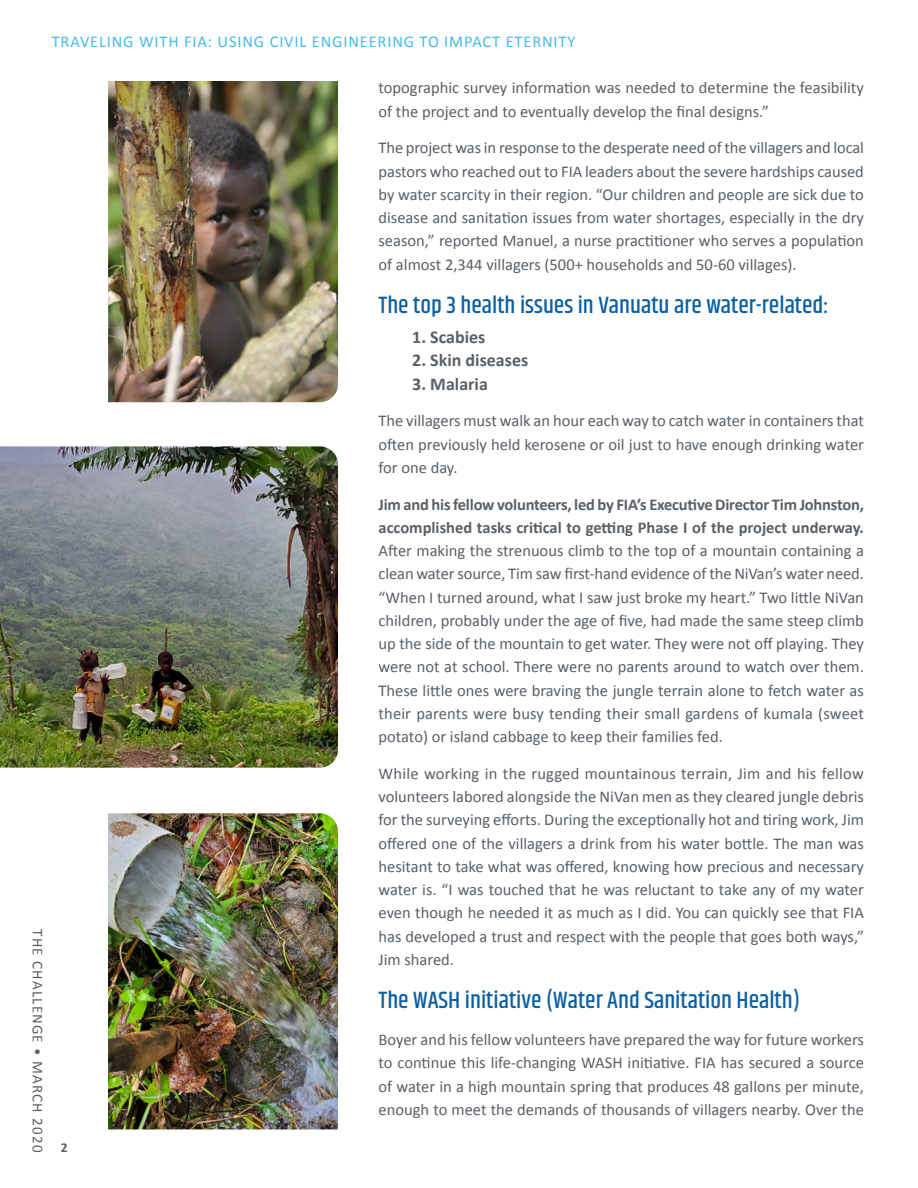
<style>
.page{position:relative;width:918px;height:1188px;background:#fff}
.page>*{position:absolute;margin:0;border:0;box-sizing:border-box;transform-origin:0 0}
.t1{font:500 24px "Khand";color:#0b5fa1}
.t2{font:700 18px "Calibri";color:#596066}
.t3{font:16.5px/23.2px "Calibri";color:#596066;text-align:justify}
.t4{font:700 16.5px/23.2px "Calibri";letter-spacing:-.015em;color:#596066}
.t5{font:16.5px "Calibri";letter-spacing:.05em;color:#47bbe9}
.t6{font:15px "Calibri";letter-spacing:.075em;color:#596066}
.t7{font:700 13.5px "Calibri";color:#596066}
</style>
<div class="page">
<img style="left:108px;top:81px;width:230px;height:321px">
<img style="left:0;top:446px;width:338px;height:322px">
<img style="left:108px;top:813px;width:230px;height:316px">
<p class="t6" style="left:47px;top:929px;width:224px;rotate:90deg">THE CHALLENGE • MARCH 2020</p>
<p class="t5" style="left:52px;top:31px;width:525px">TRAVELING WITH FIA: USING CIVIL ENGINEERING TO IMPACT ETERNITY</p>
<p class="t3" style="left:379px;top:75px;width:487px">topographic survey information was needed to determine the feasibility of the project and to eventually develop the final designs.”</p>
<p class="t3" style="left:379px;top:135px;width:487px">The project was in response to the desperate need of the villagers and local pastors who reached out to FIA leaders about the severe hardships caused by water scarcity in their region. “Our children and people are sick due to disease and sanitation issues from water shortages, especially in the dry season,” reported Manuel, a nurse practitioner who serves a population of almost 2,344 villagers (500+ households and 50-60 villages).</p>
<h1 class="t1" style="left:379px;top:290px;width:452px">The top 3 health issues in Vanuatu are water-related:</h1>
<p class="t2" style="left:412px;top:326px;width:75px">1. Scabies</p>
<p class="t2" style="left:412px;top:349px;width:117px">2. Skin diseases</p>
<p class="t2" style="left:412px;top:373px;width:77px">3. Malaria</p>
<p class="t3" style="left:379px;top:408px;width:487px">The villagers must walk an hour each way to catch water in containers that often previously held kerosene or oil just to have enough drinking water for one day.</p>
<p class="t4" style="left:379px;top:492px;width:487px">Jim and his fellow volunteers, led by FIA’s Executive Director Tim Johnston, accomplished tasks critical to getting Phase I of the project underway.</p>
<p class="t3" style="left:379px;top:538px;width:487px">After making the strenuous climb to the top of a mountain containing a clean water source, Tim saw first-hand evidence of the NiVan’s water need. “When I turned around, what I saw just broke my heart.” Two little NiVan children, probably under the age of five, had made the same steep climb up the side of the mountain to get water. They were not off playing. They were not at school. There were no parents around to watch over them.<br>These little ones were braving the jungle terrain alone to fetch water as their parents were busy tending their small gardens of kumala (sweet potato) or island cabbage to keep their families fed.</p>
<p class="t3" style="left:379px;top:761px;width:487px">While working in the rugged mountainous terrain, Jim and his fellow volunteers labored alongside the NiVan men as they cleared jungle debris for the surveying efforts. During the exceptionally hot and tiring work, Jim offered one of the villagers a drink from his water bottle. The man was hesitant to take what was offered, knowing how precious and necessary water is. “I was touched that he was reluctant to take any of my water even though he needed it as much as I did. You can quickly see that FIA has developed a trust and respect with the people that goes both ways,” Jim shared.</p>
<h1 class="t1" style="left:379px;top:985px;width:423px">The WASH initiative (Water And Sanitation Health)</h1>
<p class="t3" style="left:379px;top:1027px;width:487px">Boyer and his fellow volunteers have prepared the way for future workers to continue this life-changing WASH initiative. FIA has secured a source of water in a high mountain spring that produces 48 gallons per minute, enough to meet the demands of thousands of villagers nearby. Over the</p>
<p class="t7" style="left:61px;top:1139px;width:8px">2</p>
</div>
